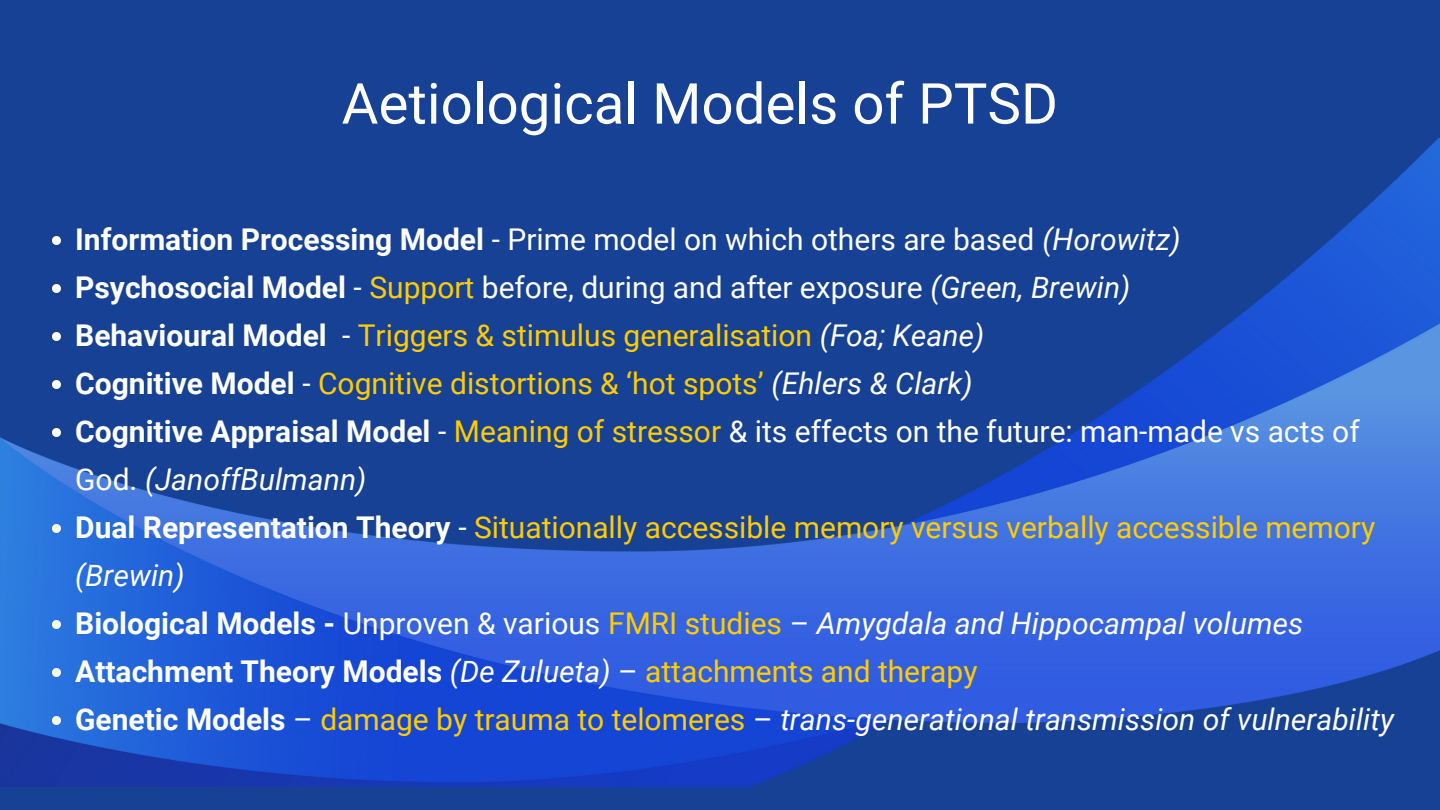
<style>
.page{position:relative;width:1440px;height:810px;background:#164194}
.page>*{position:absolute;margin:0;border:0;box-sizing:border-box;transform-origin:0 0}
.t1{font:56.5px "Roboto";color:#fff}
.t2{font:30px/48px "Roboto";color:#fff}
.t3{font:30px/48px "Roboto";color:#fc0}
.t4{font:italic 30px "Roboto";color:#fff}
.t5{font:700 30px "Roboto";color:#fff}
.s1{font-weight:700}
.s2{font-style:italic}
.s3{color:#fc0}
.s4{font-weight:700;color:#fff}
.s5{color:#fff}
.s6{font-style:italic;color:#fff}
.s7{font-weight:700;font-style:normal}
.s8{font-style:normal}
.s9{font-style:normal;color:#fc0}
.s10{font-weight:400;font-style:italic}
.s11{font-weight:400}
.s12{font-weight:400;color:#fc0}
</style>
<div class="page">
<img style="left:0;top:139px;width:1440px;height:648px">
<svg style="left:52px;top:236px;width:9px;height:9px"></svg>
<svg style="left:52px;top:284px;width:9px;height:9px"></svg>
<svg style="left:52px;top:332px;width:9px;height:9px"></svg>
<svg style="left:52px;top:380px;width:9px;height:9px"></svg>
<svg style="left:52px;top:428px;width:9px;height:9px"></svg>
<svg style="left:52px;top:524px;width:9px;height:9px"></svg>
<svg style="left:52px;top:620px;width:9px;height:9px"></svg>
<svg style="left:52px;top:668px;width:9px;height:9px"></svg>
<svg style="left:52px;top:716px;width:9px;height:9px"></svg>
<p class="t1" style="left:342px;top:71px;width:718px">Aetiological Models of PTSD</p>
<p class="t2" style="left:75px;top:215px;width:1107px"><span class="s1">Information Processing Model</span> - Prime model on which others are based <span class="s2">(Horowitz)</span></p>
<p class="t2" style="left:75px;top:263px;width:1057px"><span class="s1">Psychosocial Model</span> - <span class="s3">Support</span> before, during and after exposure <span class="s2">(Green, Brewin)</span></p>
<p class="t3" style="left:75px;top:311px;width:911px"><span class="s4">Behavioural Model</span> <span class="s5">-</span> Triggers &amp; stimulus generalisation <span class="s6">(Foa; Keane)</span></p>
<p class="t3" style="left:75px;top:359px;width:899px"><span class="s4">Cognitive Model</span> <span class="s5">-</span> Cognitive distortions &amp; ‘hot spots’ <span class="s6">(Ehlers &amp; Clark)</span></p>
<p class="t2" style="left:75px;top:407px;width:1286px"><span class="s1">Cognitive Appraisal Model</span> - <span class="s3">Meaning of stressor</span> &amp; its effects on the future: man-made vs acts of<br>God. <span class="s2">(JanoffBulmann)</span></p>
<p class="t3" style="left:75px;top:503px;width:1301px"><span class="s4">Dual Representation Theory</span> <span class="s5">-</span> Situationally accessible memory versus verbally accessible memory <span class="s6">(Brewin)</span></p>
<p class="t4" style="left:75px;top:606px;width:1230px"><span class="s7">Biological Models -</span> <span class="s8">Unproven &amp; various</span> <span class="s9">FMRI studies</span> <span class="s8">–</span> Amygdala and Hippocampal volumes</p>
<p class="t5" style="left:75px;top:654px;width:904px">Attachment Theory Models <span class="s10">(De Zulueta)</span> <span class="s11">–</span> <span class="s12">attachments and therapy</span></p>
<p class="t4" style="left:75px;top:702px;width:1320px"><span class="s7">Genetic Models</span> <span class="s8">–</span> <span class="s9">damage by trauma to telomeres</span> <span class="s8">–</span> trans-generational transmission of vulnerability</p>
</div>
